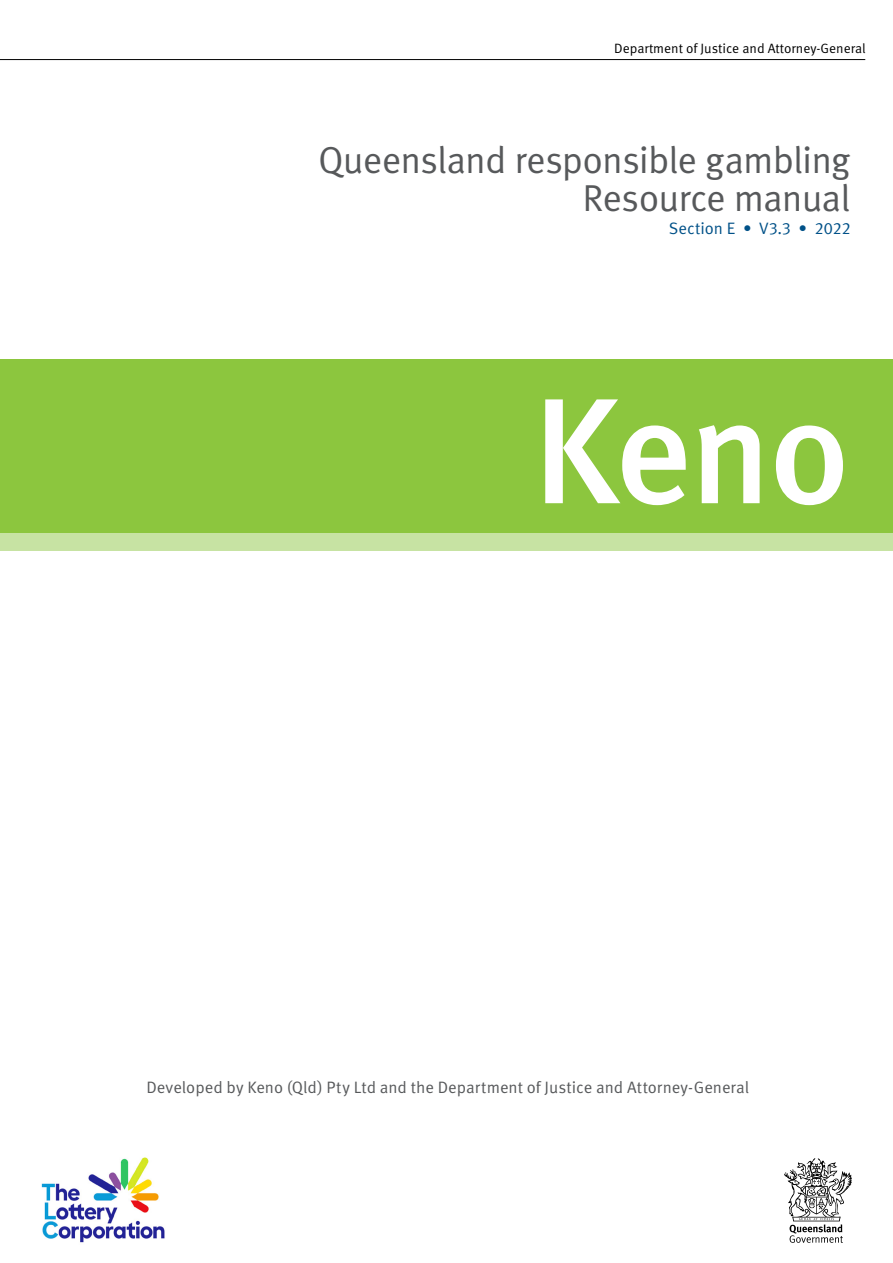
<style>
.page{position:relative;width:893px;height:1263px;background:#fff}
.page>*{position:absolute;margin:0;border:0;box-sizing:border-box;transform-origin:0 0}
.TableBody{font:500 150px "Meta Pro";color:#fff}
.t1{font:37.5px "Meta Pro Norm";letter-spacing:-.025em;color:#57595b}
.body{font:16.5px "Meta Pro Norm";color:#57595b}
.body-2{font:16.5px "Meta Pro Norm";letter-spacing:.005em;color:#005188}
.greatstate{font:13.5px "Meta Pro Norm";color:#000}
</style>
<div class="page">
<img style="left:41px;top:1157px;width:124px;height:86px">
<svg style="left:784px;top:1158px;width:68px;height:85px"></svg>
<hr style="left:0;top:59px;width:865px;height:1px;background:#000">
<div style="left:0;top:359px;width:893px;height:180px;background:#8cc63e"></div>
<div style="left:0;top:533px;width:893px;height:18px;background:#c7e3a3"></div>
<p class="greatstate" style="left:614px;top:38px;width:253px">Department of Justice and Attorney-General</p>
<p class="t1" style="left:318px;top:132px;width:534px">Queensland responsible gambling</p>
<p class="t1" style="left:583px;top:169px;width:269px">Resource manual</p>
<p class="body-2" style="left:669px;top:216px;width:183px">Section E • V3.3 • 2022</p>
<p class="TableBody" style="left:532px;top:335px;width:319px">Keno</p>
<p class="body" style="left:146px;top:1075px;width:604px">Developed by Keno (Qld) Pty Ltd and the Department of Justice and Attorney-General</p>
</div>
